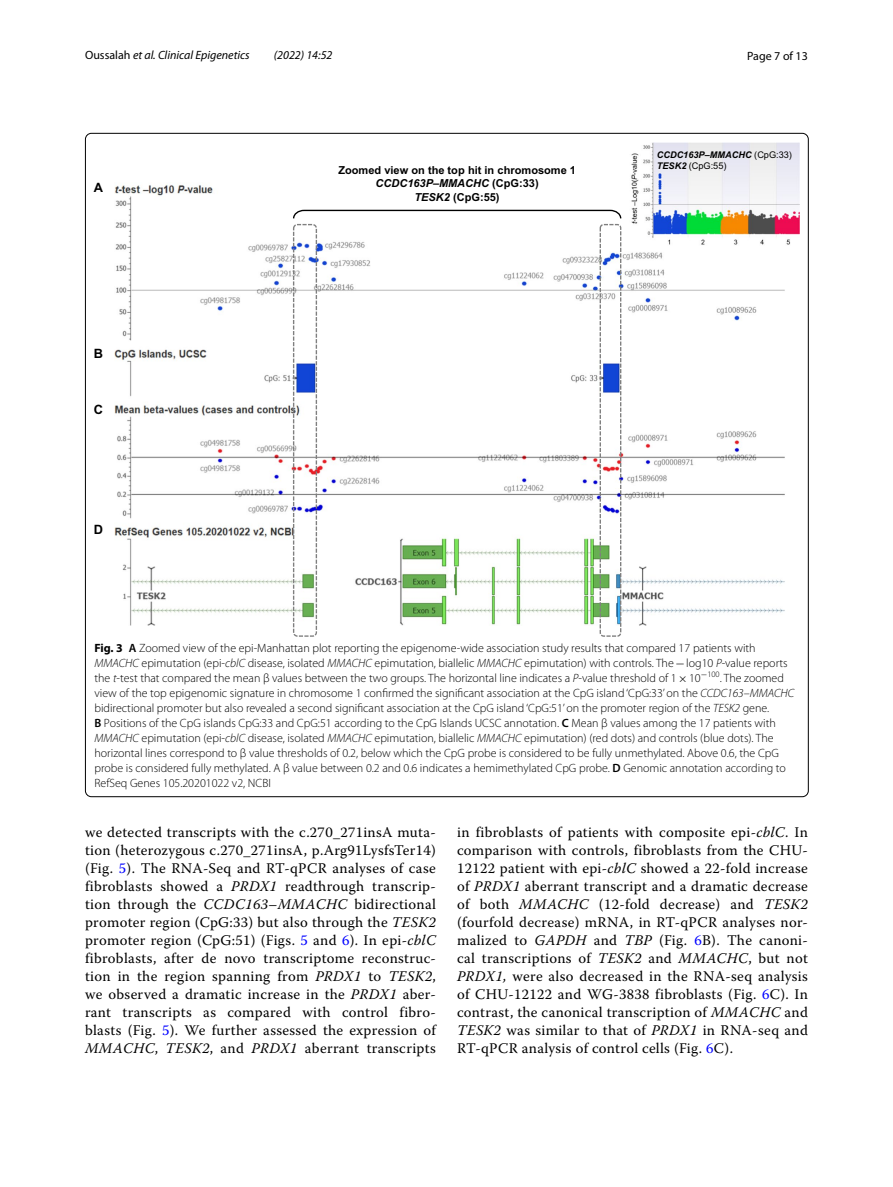
<style>
.page{position:relative;width:893px;height:1187px;background:#fff}
.page>*{position:absolute;margin:0;border:0;box-sizing:border-box;transform-origin:0 0}
.t1{font:14.7px/18px "Warnock Pro";letter-spacing:.02em;color:#000;text-align:justify}
.t2{font:12.9px "Arial Bold MT4";color:#000}
.t3{font:300 12px/15px "Myriad Pro";color:#000}
.t4{font:italic 12px "Myriad Pro";color:#000}
.t5{font:12px "Myriad Pro";color:#000}
.t6{font:10.95px "Arial Bold MT4";color:#000}
.t7{font:10.95px "Arial Bold Italic MT2";color:#000}
.t8{font:9.15px "Arial Bold Italic MT2";color:#000}
.t9{font:9.15px "Arial MT4";color:#000}
.s1{font-style:normal}
.s2{font-family:"Arial Bold MT4"}
.s3{font-family:"Arial Bold Italic MT2"}
.s4{font-family:"Arial MT4"}
.s5{font-weight:700}
.s6{font-weight:600}
.s7{font-style:italic}
.s8{font-family:"MTSY";font-weight:400}
.s9{color:#00f}
</style>
<div class="page">
<img style="left:114px;top:142px;width:686px;height:483px">
<svg style="left:292px;top:223px;width:330px;height:413px"></svg>
<svg style="left:292px;top:209px;width:330px;height:11px"></svg>
<p class="t4" style="left:85px;top:48px;width:166px"><span class="s1">Oussalah</span> et al. Clinical Epigenetics</p>
<p class="t4" style="left:274px;top:48px;width:60px">(2022) 14:52</p>
<p class="t5" style="left:747px;top:48px;width:62px">Page 7 of 13</p>
<p class="t2" style="left:94px;top:179px;width:11px">A</p>
<p class="t2" style="left:94px;top:344px;width:11px">B</p>
<p class="t2" style="left:94px;top:401px;width:11px">C</p>
<p class="t2" style="left:94px;top:521px;width:11px">D</p>
<p class="t6" style="left:338px;top:163px;width:239px">Zoomed view on the top hit in chromosome 1</p>
<p class="t7" style="left:376px;top:176px;width:165px">CCDC163P–MMACHC <span class="s2">(CpG:33)</span></p>
<p class="t6" style="left:415px;top:189px;width:87px"><span class="s3">TESK2</span> (CpG:55)</p>
<p class="t8" style="left:657px;top:148px;width:137px">CCDC163P–MMACHC <span class="s4">(CpG:33)</span></p>
<p class="t9" style="left:657px;top:159px;width:71px"><span class="s3">TESK2</span> (CpG:55)</p>
<p class="t3" style="left:94px;top:640px;width:701px"><span class="s5">Fig. 3</span> <span class="s6">A</span> Zoomed view of the epi-Manhattan plot reporting the epigenome-wide association study results that compared 17 patients with <span class="s7">MMACHC</span> epimutation (epi-<span class="s7">cblC</span> disease, isolated <span class="s7">MMACHC</span> epimutation, biallelic <span class="s7">MMACHC</span> epimutation) with controls. The<span class="s8">−</span>log10 <span class="s7">P</span>-value reports the <span class="s7">t</span>-test that compared the mean β values between the two groups. The horizontal line indicates a <span class="s7">P</span>-value threshold of 1<span class="s8">×</span> -10<sup>−</sup><sup>100</sup>. The zoomed view of the top epigenomic signature in chromosome 1 confirmed the significant association at the CpG island ‘CpG:33’ on the <span class="s7">CCDC163</span>–<span class="s7">MMACHC </span>bidirectional promoter but also revealed a second significant association at the CpG island ‘CpG:51’ on the promoter region of the <span class="s7">TESK2</span> gene.<br><span class="s6">B</span> Positions of the CpG islands CpG:33 and CpG:51 according to the CpG Islands UCSC annotation. <span class="s6">C</span> Mean β values among the 17 patients with <span class="s7">MMACHC</span> epimutation (epi-<span class="s7">cblC</span> disease, isolated <span class="s7">MMACHC</span> epimutation, biallelic <span class="s7">MMACHC</span> epimutation) (red dots) and controls (blue dots). The horizontal lines correspond to β value thresholds of 0.2, below which the CpG probe is considered to be fully unmethylated. Above 0.6, the CpG probe is considered fully methylated. A β value between 0.2 and 0.6 indicates a hemimethylated CpG probe. <span class="s6">D</span> Genomic annotation according to RefSeq Genes 105.20201022 v2, NCBI</p>
<p class="t1" style="left:85px;top:822px;width:352px">we detected transcripts with the c.270_271insA muta&shy;tion (heterozygous c.270_271insA, p.Arg91LysfsTer14) (Fig. <span class="s9">5</span>). The RNA-Seq and RT-qPCR analyses of case fibroblasts showed a <span class="s7">PRDX1</span> readthrough transcrip&shy;tion through the <span class="s7">CCDC163</span>–<span class="s7">MMACHC</span> bidirectional promoter region (CpG:33) but also through the <span class="s7">TESK2 </span>promoter region (CpG:51) (Figs. <span class="s9">5</span> and <span class="s9">6</span>). In epi-<span class="s7">cblC </span>fibroblasts, after de novo transcriptome reconstruc&shy;tion in the region spanning from <span class="s7">PRDX1</span> to <span class="s7">TESK2</span>, we observed a dramatic increase in the <span class="s7">PRDX1</span> aber&shy;rant transcripts as compared with control fibro&shy;blasts (Fig. <span class="s9">5</span>). We further assessed the expression of <span class="s7">MMACHC</span>, <span class="s7">TESK2</span>, and <span class="s7">PRDX1</span> aberrant transcripts</p>
<p class="t1" style="left:457px;top:822px;width:352px">in fibroblasts of patients with composite epi-<span class="s7">cblC</span>. In comparison with controls, fibroblasts from the CHU-12122 patient with epi-<span class="s7">cblC</span> showed a 22-fold increase of <span class="s7">PRDX1</span> aberrant transcript and a dramatic decrease of both <span class="s7">MMACHC</span> (12-fold decrease) and <span class="s7">TESK2 </span>(fourfold decrease) mRNA, in RT-qPCR analyses nor&shy;malized to <span class="s7">GAPDH</span> and <span class="s7">TBP</span> (Fig. <span class="s9">6</span>B). The canoni&shy;cal transcriptions of <span class="s7">TESK2</span> and <span class="s7">MMACHC</span>, but not <span class="s7">PRDX1,</span> were also decreased in the RNA-seq analysis of CHU-12122 and WG-3838 fibroblasts (Fig. <span class="s9">6</span>C). In contrast, the canonical transcription of <span class="s7">MMACHC</span> and <span class="s7">TESK2</span> was similar to that of <span class="s7">PRDX1</span> in RNA-seq and RT-qPCR analysis of control cells (Fig. <span class="s9">6</span>C).</p>
</div>
